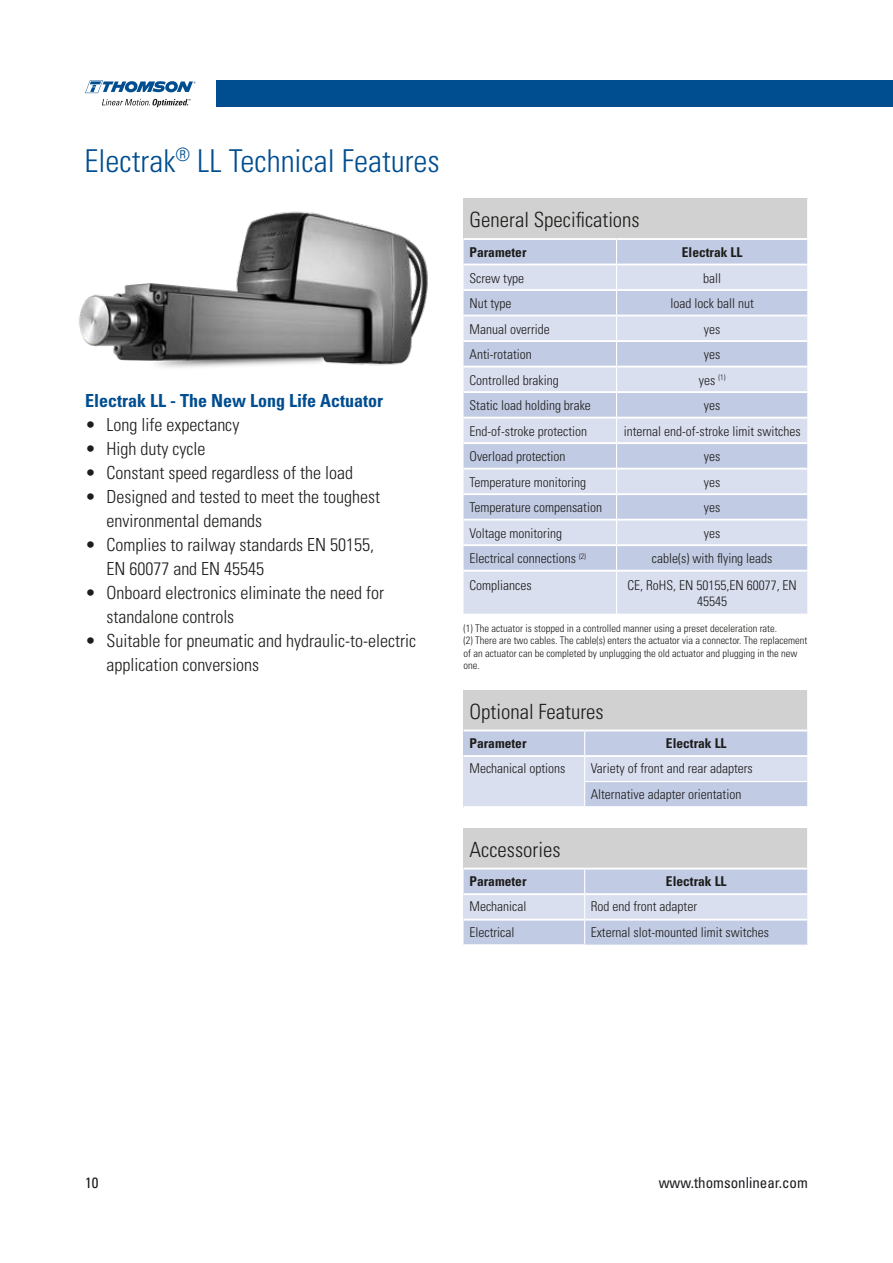
<style>
.page{position:relative;width:893px;height:1263px;background:#fff}
.page>*{position:absolute;margin:0;border:0;box-sizing:border-box;transform-origin:0 0}
.t1{font:300 condensed 31.5px "Univers";color:#004d8f}
.t2{font:300 condensed 21px "Univers";color:#1d1d1b}
.t3{font:300 condensed 18px/24px "Univers";color:#1d1d1b}
.t4{font:700 condensed 18px "Univers LT Std";color:#004d8f}
.t5{font:condensed 15px "Univers LT Std";color:#1c1d21}
.t6{font:condensed 15px "Univers LT Std";color:#1d1d1b}
.t7{font:300 condensed 13.5px/16.2px "Univers";color:#1d1d1b;text-align:center}
.t8{font:700 condensed 13.5px "Univers LT Std";color:#1d1d1b}
.t9{font:300 condensed 10.5px/12.6px "Univers";color:#1d1d1b}
</style>
<div class="page">
<div style="left:217px;top:80px;width:676px;height:27px;background:#004d8f"></div>
<svg style="left:85px;top:80px;width:111px;height:13px"></svg>
<svg style="left:102px;top:99px;width:89px;height:8px"></svg>
<div style="left:464px;top:198px;width:344px;height:41px;background:#d1d1d1"></div>
<div style="left:500px;top:240px;width:116px;height:24px;background:#c2cbe4"></div>
<div style="left:617px;top:240px;width:190px;height:24px;background:#c2cbe4"></div>
<svg style="left:464px;top:265px;width:152px;height:349px;background:#d0d6ea"></svg>
<svg style="left:617px;top:265px;width:190px;height:349px;background:#d0d6eb"></svg>
<hr style="left:807px;top:198px;width:2px;height:40px;background:#fff">
<svg style="left:807px;top:240px;width:1px;height:331px"></svg>
<hr style="left:616px;top:289px;width:191px;height:2px;background:#fff">
<hr style="left:616px;top:315px;width:191px;height:1px;background:#fff">
<hr style="left:616px;top:340px;width:191px;height:2px;background:#fff">
<hr style="left:616px;top:366px;width:191px;height:1px;background:#fff">
<hr style="left:616px;top:391px;width:191px;height:2px;background:#fff">
<hr style="left:616px;top:417px;width:191px;height:1px;background:#fff">
<hr style="left:616px;top:442px;width:191px;height:2px;background:#fff">
<hr style="left:616px;top:468px;width:191px;height:2px;background:#fff">
<hr style="left:616px;top:493px;width:191px;height:2px;background:#fff">
<hr style="left:616px;top:519px;width:191px;height:2px;background:#fff">
<hr style="left:616px;top:544px;width:191px;height:2px;background:#fff">
<hr style="left:616px;top:570px;width:191px;height:2px;background:#fff">
<hr style="left:616px;top:238px;width:193px;height:2px;background:#fff">
<hr style="left:464px;top:238px;width:152px;height:2px;background:#fff">
<hr style="left:464px;top:289px;width:152px;height:2px;background:#fff">
<hr style="left:464px;top:315px;width:152px;height:1px;background:#fff">
<hr style="left:464px;top:340px;width:152px;height:2px;background:#fff">
<hr style="left:464px;top:366px;width:152px;height:1px;background:#fff">
<hr style="left:464px;top:391px;width:152px;height:2px;background:#fff">
<hr style="left:464px;top:417px;width:152px;height:1px;background:#fff">
<hr style="left:464px;top:442px;width:152px;height:2px;background:#fff">
<hr style="left:464px;top:468px;width:152px;height:2px;background:#fff">
<hr style="left:464px;top:493px;width:152px;height:2px;background:#fff">
<hr style="left:464px;top:519px;width:152px;height:2px;background:#fff">
<hr style="left:464px;top:544px;width:152px;height:2px;background:#fff">
<hr style="left:464px;top:570px;width:152px;height:2px;background:#fff">
<div style="left:464px;top:690px;width:344px;height:40px;background:#d1d1d1"></div>
<div style="left:464px;top:730px;width:121px;height:26px;background:#c2cbe4"></div>
<div style="left:464px;top:756px;width:121px;height:51px;background:#dadff0"></div>
<hr style="left:807px;top:690px;width:2px;height:40px;background:#fff">
<hr style="left:464px;top:730px;width:121px;height:1px;background:#fff">
<hr style="left:464px;top:755px;width:121px;height:2px;background:#fff">
<hr style="left:464px;top:806px;width:121px;height:2px;background:#fff">
<svg style="left:584px;top:730px;width:224px;height:77px;background:#ced5e9"></svg>
<div style="left:464px;top:828px;width:344px;height:41px;background:#d1d1d1"></div>
<hr style="left:807px;top:828px;width:2px;height:40px;background:#fff">
<hr style="left:585px;top:868px;width:224px;height:1px;background:#fff">
<hr style="left:464px;top:868px;width:121px;height:1px;background:#fff">
<svg style="left:464px;top:869px;width:344px;height:76px;background:#cdd4e9"></svg>
<hr style="left:584px;top:944px;width:224px;height:2px;background:#fff">
<img style="left:79px;top:198px;width:421px;height:188px">
<h1 class="t1" style="left:85px;top:141px;width:357px">Electrak<sup>®</sup> LL Technical Features</h1>
<h3 class="t4" style="left:85px;top:389px;width:299px">Electrak LL - The New Long Life Actuator</h3>
<h3 class="t3" style="left:85px;top:412px;width:156px">• Long life expectancy</h3>
<h3 class="t3" style="left:85px;top:436px;width:122px">• High duty cycle</h3>
<h3 class="t3" style="left:85px;top:460px;width:270px">• Constant speed regardless of the load</h3>
<h3 class="t3" style="left:106px;top:484px;width:275px;text-indent:-21px">• Designed and tested to meet the toughest environmental demands</h3>
<h3 class="t3" style="left:106px;top:532px;width:269px;text-indent:-21px">• Complies to railway standards EN 50155,<br>EN 60077 and EN 45545</h3>
<h3 class="t3" style="left:106px;top:580px;width:279px;text-indent:-21px">• Onboard electronics eliminate the need for standalone controls</h3>
<h3 class="t3" style="left:106px;top:628px;width:311px;text-indent:-21px">• Suitable for pneumatic and hydraulic-to-electric application conversions</h3>
<h2 class="t2" style="left:470px;top:207px;width:172px">General Specifications</h2>
<p class="t8" style="left:470px;top:244px;width:58px">Parameter</p>
<p class="t8" style="left:682px;top:244px;width:62px">Electrak LL</p>
<p class="t7" style="left:470px;top:270px;width:56px">Screw type</p>
<p class="t7" style="left:703px;top:270px;width:19px">ball</p>
<p class="t7" style="left:470px;top:295px;width:43px">Nut type</p>
<p class="t7" style="left:671px;top:295px;width:85px">load lock ball nut</p>
<p class="t7" style="left:470px;top:321px;width:82px">Manual override</p>
<p class="t7" style="left:704px;top:321px;width:18px">yes</p>
<p class="t7" style="left:470px;top:346px;width:64px">Anti-rotation</p>
<p class="t7" style="left:704px;top:346px;width:18px">yes</p>
<p class="t7" style="left:470px;top:372px;width:91px">Controlled braking</p>
<p class="t7" style="left:699px;top:372px;width:28px">yes <sup>(1)</sup></p>
<p class="t7" style="left:470px;top:397px;width:123px">Static load holding brake</p>
<p class="t7" style="left:704px;top:397px;width:18px">yes</p>
<p class="t7" style="left:470px;top:423px;width:119px">End-of-stroke protection</p>
<p class="t7" style="left:624px;top:423px;width:178px">internal end-of-stroke limit switches</p>
<p class="t7" style="left:470px;top:448px;width:97px">Overload protection</p>
<p class="t7" style="left:704px;top:448px;width:18px">yes</p>
<p class="t7" style="left:470px;top:474px;width:118px">Temperature monitoring</p>
<p class="t7" style="left:704px;top:474px;width:18px">yes</p>
<p class="t7" style="left:470px;top:499px;width:134px">Temperature compensation</p>
<p class="t7" style="left:704px;top:499px;width:18px">yes</p>
<p class="t7" style="left:470px;top:525px;width:94px">Voltage monitoring</p>
<p class="t7" style="left:704px;top:525px;width:18px">yes</p>
<p class="t7" style="left:470px;top:550px;width:118px">Electrical connections <sup>(2)</sup></p>
<p class="t7" style="left:652px;top:550px;width:122px">cable(s) with flying leads</p>
<p class="t7" style="left:470px;top:577px;width:64px">Compliances</p>
<p class="t7" style="left:627px;top:577px;width:171px">CE, RoHS, EN 50155,EN 60077, EN<br>45545</p>
<p class="t9" style="left:464px;top:621px;width:345px">(1) The actuator is stopped in a controlled manner using a preset deceleration rate.<br>(2) There are two cables. The cable(s) enters the actuator via a connector. The replacement of an actuator can be completed by unplugging the old actuator and plugging in the new one.</p>
<h2 class="t2" style="left:470px;top:698px;width:136px">Optional Features</h2>
<p class="t8" style="left:470px;top:735px;width:58px">Parameter</p>
<p class="t8" style="left:666px;top:735px;width:62px">Electrak LL</p>
<p class="t7" style="left:470px;top:760px;width:97px">Mechanical options</p>
<p class="t7" style="left:591px;top:756px;width:164px;line-height:25.5px;text-align:left">Variety of front and rear adapters<br>Alternative adapter orientation</p>
<h2 class="t2" style="left:470px;top:837px;width:92px">Accessories</h2>
<p class="t8" style="left:470px;top:873px;width:58px">Parameter</p>
<p class="t8" style="left:666px;top:873px;width:62px">Electrak LL</p>
<p class="t7" style="left:470px;top:898px;width:58px">Mechanical</p>
<p class="t7" style="left:591px;top:898px;width:108px">Rod end front adapter</p>
<p class="t7" style="left:470px;top:924px;width:46px">Electrical</p>
<p class="t7" style="left:591px;top:924px;width:180px">External slot-mounted limit switches</p>
<p class="t6" style="left:85px;top:1173px;width:15px">10</p>
<p class="t5" style="left:659px;top:1173px;width:151px">www.thomsonlinear.com</p>
</div>
